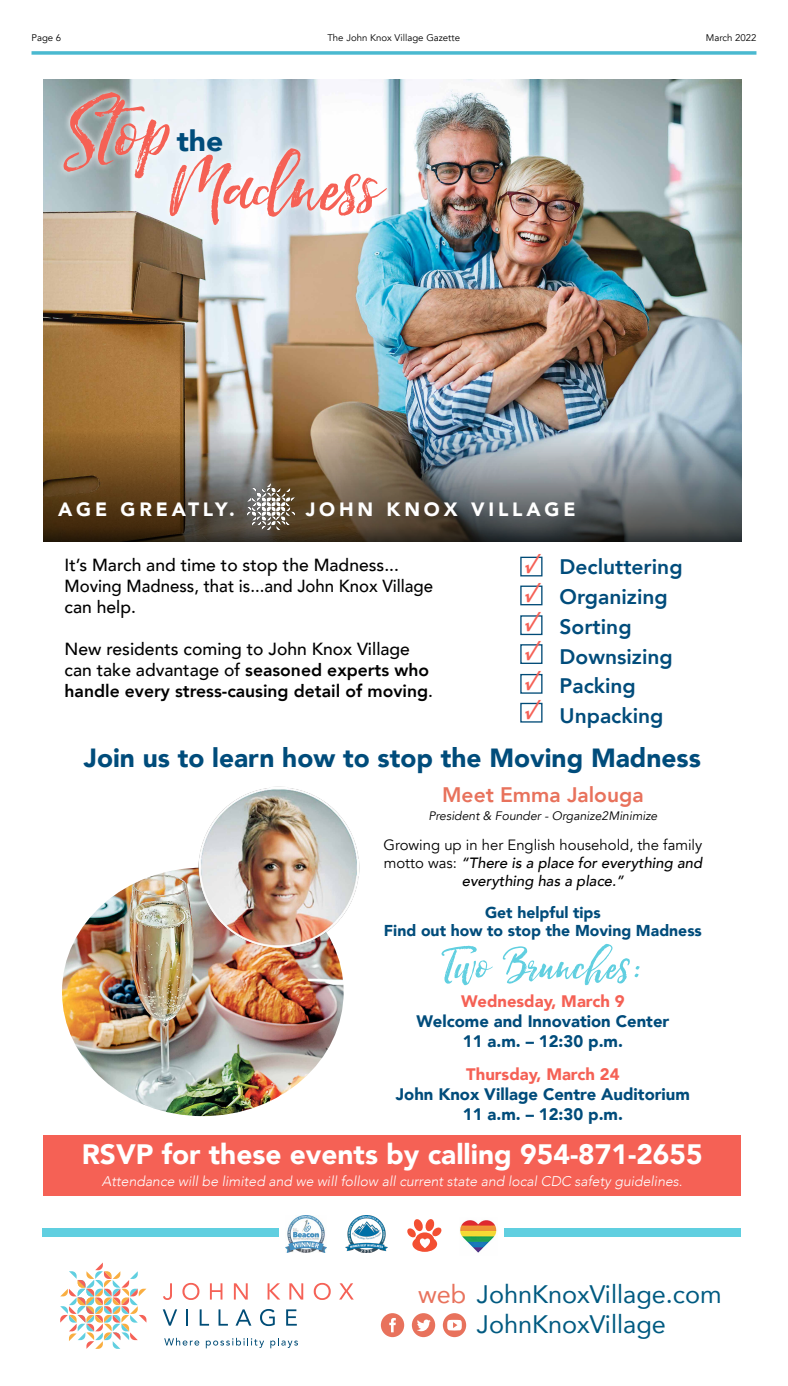
<style>
.page{position:relative;width:788px;height:1386px;background:#fff}
.page>*{position:absolute;margin:0;border:0;box-sizing:border-box;transform-origin:0 0}
.t1{font:italic 108.24px "Hello Sunshine";color:#f56155}
.t2{font:italic 58.8px "Hello Sunshine";color:#60cfe0}
.t3{font:900 28.53px "Avenir";color:#004c7b;scale:1.05 1}
.t4{font:900 28px "Avenir";color:#fff}
.t5{font:900 26.25px "Avenir";color:#004c7b}
.t6{font:25.29px "Avenir";color:#005a81}
.t7{font:800 21px "Avenir";color:#004c7b}
.t8{font:800 21px "Avenir";color:#e8725c}
.t9{font:900 19.25px "Avenir";letter-spacing:.2em;color:#fff}
.body_text{font:italic 800 19.25px "Avenir";color:#f56156}
.t10{font:800 17.5px/21px "Avenir";color:#000}
.t11{font:500 17.5px "Avenir";color:#000}
.t12{font:500 17.5px "Avenir";color:#000;scale:.96 1}
.t13{font:900 16.62px "Avenir";color:#004c7b}
.t14{font:900 16.62px "Avenir";color:#f56155}
.t15{font:900 15.75px "Avenir";color:#004c7b}
.t16{font:italic 500 14.88px/17.8px "Avenir";color:#000;text-align:center}
.t17{font:italic 300 14px "Avenir";color:#fff}
.t18{font:italic 12.25px "Avenir";color:#000}
.t19{font:9.62px "Avenir";color:#000}
.s1{font-weight:500}
.s2{font-weight:400;font-style:normal}
.s3{color:#e8725c}
</style>
<div class="page">
<div style="left:42px;top:1228px;width:237px;height:9px;background:#60cfe0"></div>
<div style="left:504px;top:1228px;width:237px;height:9px;background:#60cfe0"></div>
<svg style="left:407px;top:1219px;width:34px;height:33px"></svg>
<img style="left:285px;top:1215px;width:41px;height:37px">
<img style="left:346px;top:1215px;width:41px;height:37px">
<img style="left:460px;top:1220px;width:37px;height:33px">
<svg style="left:32px;top:51px;width:724px;height:4px;background:#60c1d5"></svg>
<svg style="left:60px;top:1263px;width:86px;height:86px"></svg>
<svg style="left:164px;top:1338px;width:35px;height:8px"></svg>
<svg style="left:206px;top:1338px;width:58px;height:10px"></svg>
<svg style="left:270px;top:1338px;width:28px;height:10px"></svg>
<svg style="left:163px;top:1283px;width:9px;height:17px"></svg>
<svg style="left:182px;top:1283px;width:17px;height:17px"></svg>
<svg style="left:210px;top:1283px;width:12px;height:17px"></svg>
<svg style="left:234px;top:1283px;width:14px;height:17px"></svg>
<svg style="left:267px;top:1283px;width:13px;height:17px"></svg>
<svg style="left:289px;top:1283px;width:14px;height:17px"></svg>
<svg style="left:314px;top:1283px;width:17px;height:17px"></svg>
<svg style="left:339px;top:1283px;width:15px;height:17px"></svg>
<svg style="left:163px;top:1309px;width:14px;height:17px"></svg>
<svg style="left:186px;top:1309px;width:2px;height:17px"></svg>
<svg style="left:200px;top:1309px;width:9px;height:17px"></svg>
<svg style="left:218px;top:1309px;width:10px;height:17px"></svg>
<svg style="left:235px;top:1309px;width:16px;height:17px"></svg>
<svg style="left:260px;top:1309px;width:15px;height:17px"></svg>
<svg style="left:286px;top:1309px;width:11px;height:17px"></svg>
<svg style="left:412px;top:1313px;width:23px;height:24px"></svg>
<svg style="left:443px;top:1313px;width:23px;height:24px"></svg>
<svg style="left:381px;top:1313px;width:23px;height:24px"></svg>
<div style="left:43px;top:1136px;width:698px;height:60px;background:#f56155"></div>
<img style="left:43px;top:79px;width:698px;height:462px">
<svg style="left:56px;top:85px;width:121px;height:100px;background:#c2cdcf"></svg>
<img style="left:62px;top:868px;width:281px;height:248px">
<svg style="left:163px;top:141px;width:230px;height:91px"></svg>
<img style="left:44px;top:430px;width:697px;height:111px">
<img style="left:248px;top:483px;width:46px;height:47px">
<img style="left:190px;top:786px;width:170px;height:168px">
<div style="left:520px;top:703px;width:22px;height:20px;background:#fff;border:1px solid #004b77"></div>
<div style="left:520px;top:674px;width:22px;height:20px;background:#fff;border:1px solid #004b77"></div>
<div style="left:520px;top:644px;width:22px;height:20px;background:#fff;border:1px solid #004b77"></div>
<div style="left:520px;top:615px;width:22px;height:20px;background:#fff;border:1px solid #004b77"></div>
<div style="left:520px;top:586px;width:22px;height:19px;background:#fff;border:1px solid #004b77"></div>
<div style="left:520px;top:557px;width:22px;height:19px;background:#fff;border:1px solid #004b77"></div>
<p class="t19" style="left:32px;top:32px;width:31px">Page 6</p>
<p class="t19" style="left:327px;top:32px;width:134px">The John Knox Village Gazette</p>
<p class="t19" style="left:705px;top:32px;width:52px">March 2022</p>
<p class="t1" style="left:68px;top:71px;width:100px">Stop</p>
<p class="t3" style="left:177px;top:116px;width:46px">the</p>
<p class="t1" style="left:168px;top:123px;width:221px">Madness</p>
<p class="t9" style="left:58px;top:492px;width:178px">AGE GREATLY.</p>
<p class="t9" style="left:305px;top:492px;width:271px">JOHN KNOX VILLAGE</p>
<p class="t11" style="left:65px;top:550px;width:336px">It’s March and time to stop the Madness...</p>
<p class="t12" style="left:65px;top:571px;width:385px">Moving Madness, that is...and John Knox Village</p>
<p class="t11" style="left:65px;top:592px;width:73px">can help.</p>
<p class="t10" style="left:65px;top:638px;width:370px"><span class="s1">New residents coming to John Knox Village can take advantage of</span> seasoned experts who handle every stress-causing detail of moving<span class="s1">.</span></p>
<p class="body_text" style="left:524px;top:551px;width:12px">√</p>
<p class="body_text" style="left:524px;top:579px;width:12px">√</p>
<p class="body_text" style="left:524px;top:609px;width:12px">√</p>
<p class="body_text" style="left:524px;top:638px;width:12px">√</p>
<p class="body_text" style="left:524px;top:668px;width:12px">√</p>
<p class="body_text" style="left:524px;top:697px;width:12px">√</p>
<p class="t7" style="left:559px;top:551px;width:124px">Decluttering</p>
<p class="t7" style="left:559px;top:581px;width:110px">Organizing</p>
<p class="t7" style="left:559px;top:610px;width:73px">Sorting</p>
<p class="t7" style="left:559px;top:640px;width:115px">Downsizing</p>
<p class="t7" style="left:559px;top:670px;width:78px">Packing</p>
<p class="t7" style="left:559px;top:700px;width:105px">Unpacking</p>
<p class="t5" style="left:84px;top:735px;width:618px">Join us to learn how to stop the Moving Madness</p>
<p class="t8" style="left:442px;top:779px;width:203px">Meet Emma Jalouga</p>
<p class="t18" style="left:428px;top:808px;width:230px">President &amp; Founder - Organize2Minimize</p>
<p class="t16" style="left:383px;top:837px;width:320px"><span class="s2">Growing up in her English household, the family motto was:</span> “There is a place for everything and everything has a place.”</p>
<p class="t15" style="left:485px;top:899px;width:117px">Get helpful tips</p>
<p class="t15" style="left:384px;top:917px;width:319px">Find out how to stop the Moving Madness</p>
<p class="t2" style="left:441px;top:932px;width:205px">Two Brunches:</p>
<p class="t14" style="left:461px;top:987px;width:165px">Wednesday, March 9</p>
<p class="t13" style="left:416px;top:1007px;width:254px">Welcome and Innovation Center</p>
<p class="t13" style="left:463px;top:1027px;width:161px">11 a.m. – 12:30 p.m.</p>
<p class="t14" style="left:466px;top:1060px;width:155px">Thursday, March 24</p>
<p class="t13" style="left:396px;top:1080px;width:295px">John Knox Village Centre Auditorium</p>
<p class="t13" style="left:463px;top:1099px;width:161px">11 a.m. – 12:30 p.m.</p>
<p class="t4" style="left:82px;top:1130px;width:622px">RSVP for these events by calling 954-871-2655</p>
<p class="t17" style="left:102px;top:1173px;width:582px">Attendance will be limited and we will follow all current state and local CDC safety guidelines.</p>
<p class="t6" style="left:418px;top:1274px;width:305px"><span class="s3">web</span> JohnKnoxVillage.com</p>
<p class="t6" style="left:477px;top:1304px;width:190px">JohnKnoxVillage</p>
</div>
